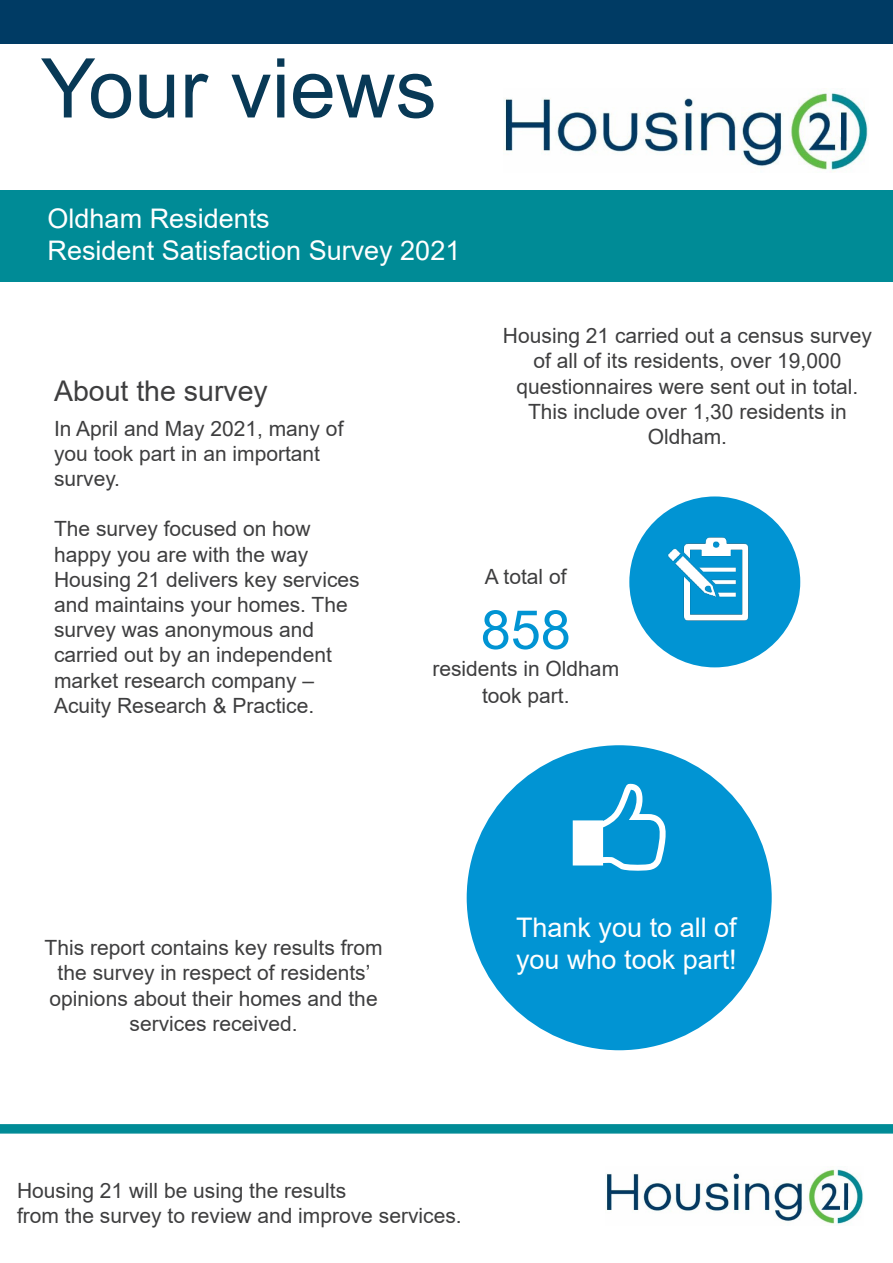
<style>
.page{position:relative;width:893px;height:1263px;background:#fff}
.page>*{position:absolute;margin:0;border:0;box-sizing:border-box;transform-origin:0 0}
.t1{font:82.5px "Arial";color:#083956}
.t2{font:54px "Arial";color:#0194d3}
.t3{font:28.5px "Arial";color:#3e3e3f}
.t4{font:27px/32.4px "Arial";color:#fff}
.t5{font:21px/25.2px "Arial";color:#3e3e3f}
</style>
<div class="page">
<div style="left:0;top:1124px;width:893px;height:9px;background:#008b96;border:2px solid #008b96"></div>
<img style="left:606px;top:1169px;width:257px;height:55px">
<div style="left:0;top:190px;width:893px;height:92px;background:#008b96"></div>
<div style="left:467px;top:745px;width:305px;height:305px;background:#0194d3;border-radius:50%"></div>
<div style="left:0;top:0;width:893px;height:43px;background:#003b64"></div>
<div style="left:0;top:0;width:893px;height:44px;border:2px solid #003b64"></div>
<div style="left:629px;top:496px;width:171px;height:171px;background:#0194d3;border-radius:50%"></div>
<img style="left:503px;top:89px;width:365px;height:83px">
<img style="left:667px;top:537px;width:82px;height:84px">
<svg style="left:573px;top:783px;width:93px;height:88px"></svg>
<p class="t1" style="left:41px;top:32px;width:397px">Your views</p>
<p class="t4" style="left:48px;top:202px;width:224px">Oldham Residents</p>
<p class="t4" style="left:48px;top:235px;width:414px">Resident Satisfaction Survey 2021</p>
<p class="t3" style="left:54px;top:372px;width:215px">About the survey</p>
<p class="t5" style="left:54px;top:415px;width:291px">In April and May 2021, many of you took part in an important survey.</p>
<p class="t5" style="left:54px;top:516px;width:307px">The survey focused on how happy you are with the way<br>Housing 21 delivers key services and maintains your homes. The survey was anonymous and carried out by an independent market research company –<br>Acuity Research &amp; Practice.</p>
<p class="t5" style="left:503px;top:323px;width:370px;text-align:center">Housing 21 carried out a census survey of all of its residents, over 19,000 questionnaires were sent out in total.<br>This include over 1,30 residents in<br>Oldham.</p>
<p class="t5" style="left:485px;top:564px;width:83px">A total of</p>
<p class="t2" style="left:481px;top:593px;width:92px">858</p>
<p class="t5" style="left:432px;top:655px;width:188px;line-height:27px;text-align:center">residents in Oldham took part.</p>
<p class="t5" style="left:45px;top:935px;width:340px;text-align:center">This report contains key results from the survey in respect of residents’ opinions about their homes and the services received.</p>
<p class="t4" style="left:516px;top:911px;width:222px">Thank you to all of you who took part!</p>
<p class="t5" style="left:17px;top:1177px;width:446px">Housing 21 will be using the results<br>from the survey to review and improve services.</p>
</div>
